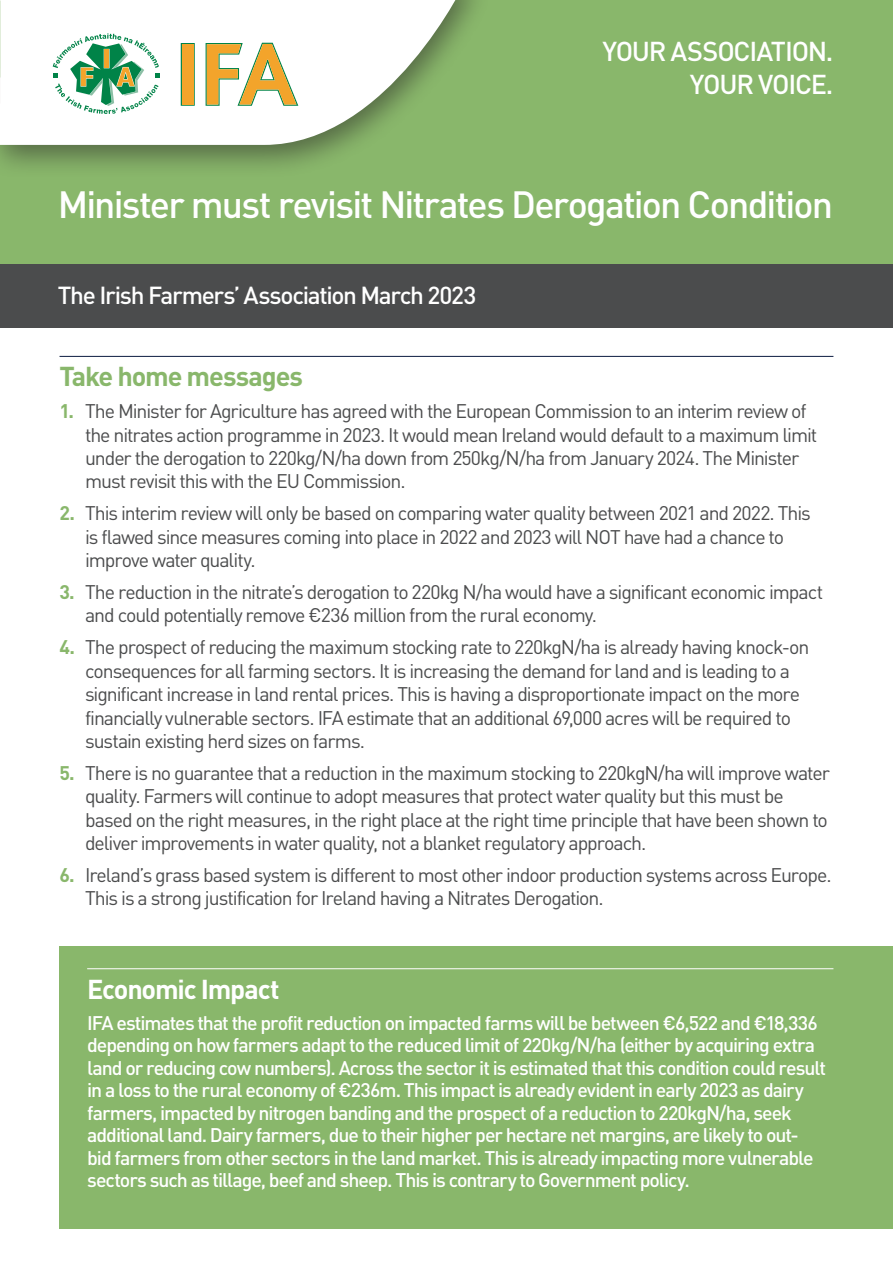
<style>
.page{position:relative;width:893px;height:1263px;background:#fff}
.page>*{position:absolute;margin:0;border:0;box-sizing:border-box;transform-origin:0 0}
.t1{font:500 37.5px "DINOT";letter-spacing:-.045em;color:#fff}
.t2{font:500 27px/33px "DINOT";letter-spacing:-.045em;color:#fff;text-align:right}
.t3{font:700 27px "DINOT";letter-spacing:-.04em;color:#89b76b}
.t4{font:700 27px "DINOT";letter-spacing:-.045em;color:#fff}
.t5{font:500 24.3px "DINOT";letter-spacing:-.055em;color:#fff}
.t6{font:19.5px/23.4px "DINOT";letter-spacing:-.055em;color:#4b4c4d}
.t7{font:500 19.5px/22.5px "DINOT";letter-spacing:-.055em;color:#fff}
.s1{font-weight:700;color:#89b76b}
</style>
<div class="page">
<div style="left:0;top:0;width:893px;height:264px;background:#89b76b"></div>
<div style="left:60px;top:946px;width:833px;height:283px;background:#89b76b"></div>
<div style="left:0;top:264px;width:893px;height:64px;background:#4b4c4d"></div>
<hr style="left:60px;top:356px;width:773px;height:1px;background:#0c1b40">
<hr style="left:87px;top:968px;width:746px;height:1px;background:#fff">
<div style="left:0;top:0;width:493px;height:179px;background:#231f20;opacity:.5"></div>
<svg style="left:0;top:0;width:467px;height:145px;background:#e4ecdf"></svg>
<svg style="left:181px;top:43px;width:14px;height:63px"></svg>
<div style="left:182px;top:44px;width:12px;height:61px;background:#f3a42b"></div>
<svg style="left:206px;top:43px;width:92px;height:63px;background:#e3cc93"></svg>
<svg style="left:53px;top:33px;width:107px;height:81px;background:#b2d5be"></svg>
<h2 class="t2" style="left:602px;top:34px;width:233px">YOUR ASSOCIATION.<br>YOUR VOICE.</h2>
<h1 class="t1" style="left:58px;top:180px;width:777px">Minister must revisit Nitrates Derogation Condition</h1>
<p class="t5" style="left:58px;top:279px;width:420px">The Irish Farmers’ Association March 2023</p>
<h2 class="t3" style="left:60px;top:359px;width:245px">Take home messages</h2>
<p class="t6" style="left:85px;top:399px;width:734px;text-indent:-26px"><span class="s1">1.</span> The Minister for Agriculture has agreed with the European Commission to an interim review of the nitrates action programme in 2023. It would mean Ireland would default to a maximum limit under the derogation to 220kg/N/ha down from 250kg/N/ha from January 2024. The Minister must revisit this with the EU Commission.</p>
<p class="t6" style="left:85px;top:501px;width:727px;text-indent:-26px"><span class="s1">2.</span> This interim review will only be based on comparing water quality between 2021 and 2022. This is flawed since measures coming into place in 2022 and 2023 will NOT have had a chance to improve water quality.</p>
<p class="t6" style="left:85px;top:580px;width:740px;text-indent:-26px"><span class="s1">3.</span> The reduction in the nitrate’s derogation to 220kg N/ha would have a significant economic impact and could potentially remove €236 million from the rural economy.</p>
<p class="t6" style="left:85px;top:635px;width:726px;text-indent:-26px"><span class="s1">4.</span> The prospect of reducing the maximum stocking rate to 220kgN/ha is already having knock-on consequences for all farming sectors. It is increasing the demand for land and is leading to a significant increase in land rental prices. This is having a disproportionate impact on the more financially vulnerable sectors. IFA estimate that an additional 69,000 acres will be required to sustain existing herd sizes on farms.</p>
<p class="t6" style="left:85px;top:761px;width:746px;text-indent:-26px"><span class="s1">5.</span> There is no guarantee that a reduction in the maximum stocking to 220kgN/ha will improve water quality. Farmers will continue to adopt measures that protect water quality but this must be based on the right measures, in the right place at the right time principle that have been shown to deliver improvements in water quality, not a blanket regulatory approach.</p>
<p class="t6" style="left:85px;top:863px;width:748px;text-indent:-26px"><span class="s1">6.</span> Ireland’s grass based system is different to most other indoor production systems across Europe.<br>This is a strong justification for Ireland having a Nitrates Derogation.</p>
<h2 class="t4" style="left:87px;top:971px;width:194px">Economic Impact</h2>
<p class="t7" style="left:87px;top:1011px;width:740px">IFA estimates that the profit reduction on impacted farms will be between €6,522 and €18,336 depending on how farmers adapt to the reduced limit of 220kg/N/ha (either by acquiring extra land or reducing cow numbers). Across the sector it is estimated that this condition could result in a loss to the rural economy of €236m. This impact is already evident in early 2023 as dairy farmers, impacted by nitrogen banding and the prospect of a reduction to 220kgN/ha, seek additional land. Dairy farmers, due to their higher per hectare net margins, are likely to out&shy;bid farmers from other sectors in the land market. This is already impacting more vulnerable sectors such as tillage, beef and sheep. This is contrary to Government policy.</p>
</div>
